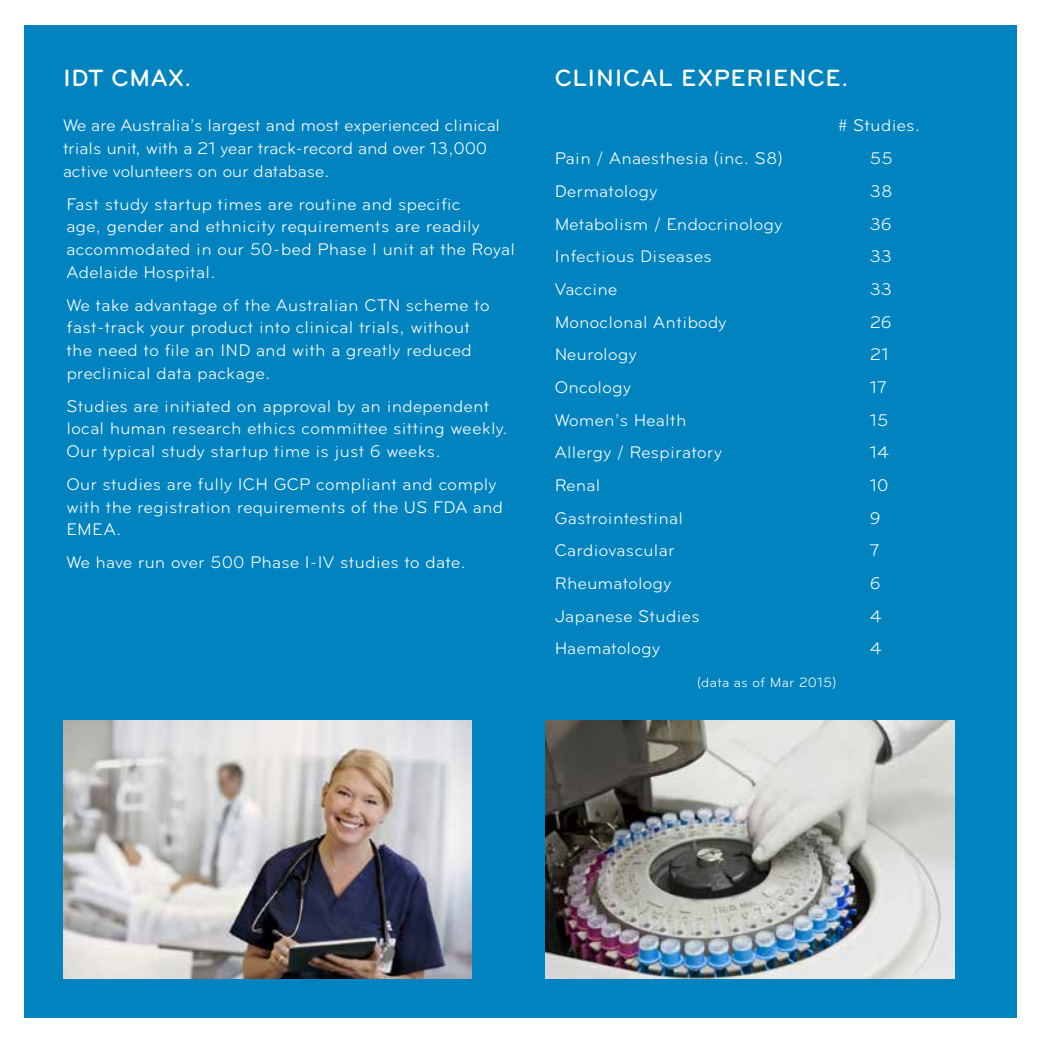
<style>
.page{position:relative;width:1042px;height:1042px;background:#fff}
.page>*{position:absolute;margin:0;border:0;box-sizing:border-box;transform-origin:0 0}
.t1{font:500 24.5px "Bryant";letter-spacing:.02em;color:#fff}
.t2{font:17.5px/22.8px "Bryant";letter-spacing:.02em;color:#fff}
.t3{font:17.5px/22.8px "Bryant";color:#fff}
.t4{font:14px "Bryant";letter-spacing:.02em;color:#fff}
</style>
<div class="page">
<div style="left:25px;top:25px;width:992px;height:992px;background:#0083bf"></div>
<img style="left:546px;top:720px;width:408px;height:259px">
<img style="left:63px;top:720px;width:408px;height:259px">
<h1 class="t1" style="left:63px;top:64px;width:130px">IDT CMAX.</h1>
<p class="t3" style="left:63px;top:114px;width:439px">We are Australia’s largest and most experienced clinical trials unit, with a 21 year track-record and over 13,000 active volunteers on our database.</p>
<p class="t2" style="left:66px;top:192px;width:450px">Fast study startup times are routine and specific<br>age, gender and ethnicity requirements are readily accommodated in our 50-bed Phase I unit at the Royal Adelaide Hospital.</p>
<p class="t2" style="left:66px;top:293px;width:424px">We take advantage of the Australian CTN scheme to fast-track your product into clinical trials, without the need to file an IND and with a greatly reduced preclinical data package.</p>
<p class="t2" style="left:66px;top:394px;width:443px">Studies are initiated on approval by an independent local human research ethics committee sitting weekly.<br>Our typical study startup time is just 6 weeks.</p>
<p class="t2" style="left:66px;top:472px;width:438px">Our studies are fully ICH GCP compliant and comply with the registration requirements of the US FDA and<br>EMEA.</p>
<p class="t2" style="left:66px;top:551px;width:401px">We have run over 500 Phase I-IV studies to date.</p>
<h1 class="t1" style="left:555px;top:64px;width:295px">CLINICAL EXPERIENCE.</h1>
<p class="t2" style="left:838px;top:114px;width:84px"># Studies.</p>
<p class="t2" style="left:555px;top:147px;width:230px">Pain / Anaesthesia (inc. S8)</p>
<p class="t2" style="left:870px;top:147px;width:25px">55</p>
<p class="t2" style="left:555px;top:180px;width:104px">Dermatology</p>
<p class="t2" style="left:870px;top:180px;width:24px">38</p>
<p class="t2" style="left:555px;top:212px;width:229px">Metabolism / Endocrinology</p>
<p class="t2" style="left:870px;top:212px;width:23px">36</p>
<p class="t2" style="left:555px;top:245px;width:159px">Infectious Diseases</p>
<p class="t2" style="left:870px;top:245px;width:24px">33</p>
<p class="t2" style="left:555px;top:278px;width:64px">Vaccine</p>
<p class="t2" style="left:870px;top:278px;width:24px">33</p>
<p class="t2" style="left:555px;top:310px;width:173px">Monoclonal Antibody</p>
<p class="t2" style="left:870px;top:310px;width:24px">26</p>
<p class="t2" style="left:555px;top:343px;width:84px">Neurology</p>
<p class="t2" style="left:870px;top:343px;width:20px">21</p>
<p class="t2" style="left:555px;top:376px;width:78px">Oncology</p>
<p class="t2" style="left:870px;top:376px;width:18px">17</p>
<p class="t2" style="left:555px;top:408px;width:133px">Women’s Health</p>
<p class="t2" style="left:870px;top:408px;width:20px">15</p>
<p class="t2" style="left:555px;top:441px;width:169px">Allergy / Respiratory</p>
<p class="t2" style="left:870px;top:441px;width:21px">14</p>
<p class="t2" style="left:555px;top:474px;width:47px">Renal</p>
<p class="t2" style="left:870px;top:474px;width:20px">10</p>
<p class="t2" style="left:555px;top:506px;width:130px">Gastrointestinal</p>
<p class="t2" style="left:870px;top:506px;width:12px">9</p>
<p class="t2" style="left:555px;top:539px;width:121px">Cardiovascular</p>
<p class="t2" style="left:870px;top:539px;width:11px">7</p>
<p class="t2" style="left:555px;top:572px;width:118px">Rheumatology</p>
<p class="t2" style="left:870px;top:572px;width:12px">6</p>
<p class="t2" style="left:555px;top:604px;width:147px">Japanese Studies</p>
<p class="t2" style="left:870px;top:604px;width:14px">4</p>
<p class="t2" style="left:555px;top:637px;width:107px">Haematology</p>
<p class="t2" style="left:870px;top:637px;width:14px">4</p>
<p class="t4" style="left:697px;top:674px;width:141px">(data as of Mar 2015)</p>
</div>
